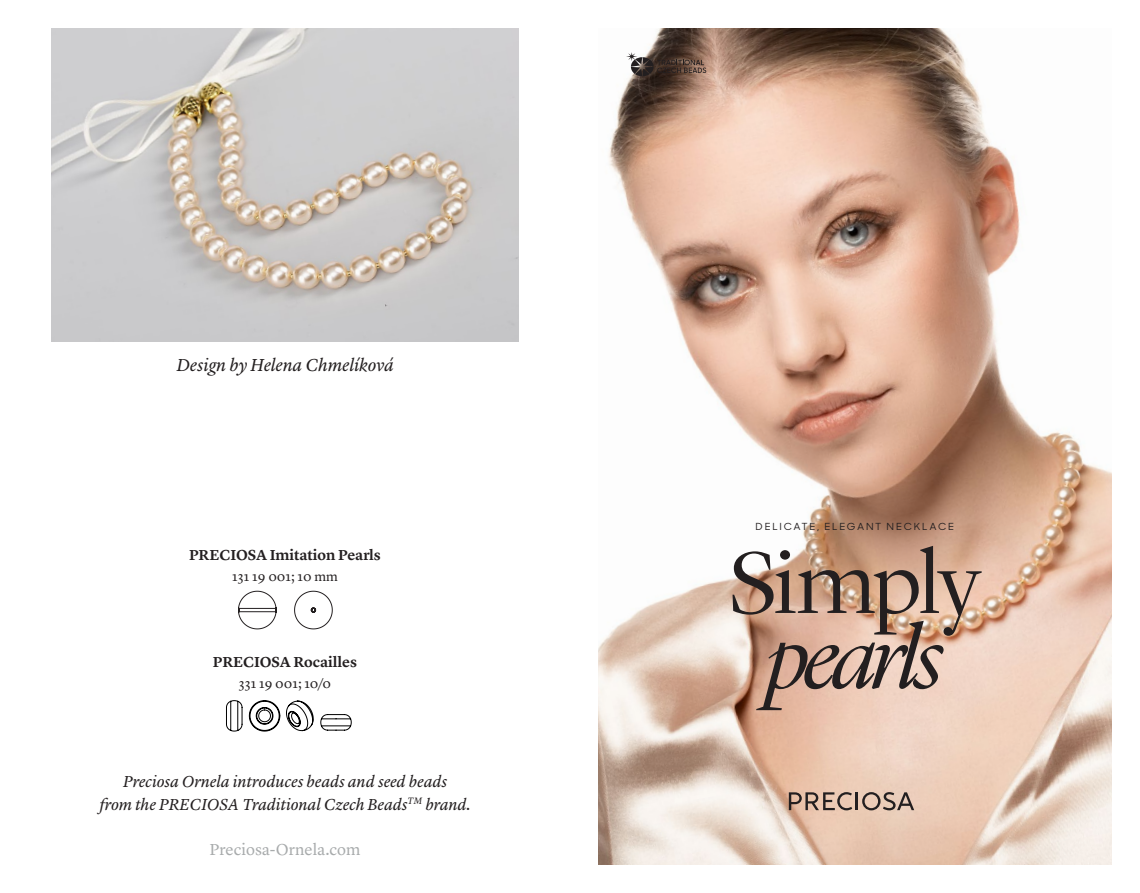
<style>
.page{position:relative;width:1140px;height:893px;background:#fff}
.page>*{position:absolute;margin:0;border:0;box-sizing:border-box;transform-origin:0 0}
.t1{font:300 90px "Lyon Display";letter-spacing:-.025em;color:#231f20;scale:1.05 1}
.t2{font:italic 300 90px "Lyon Display";letter-spacing:-.055em;color:#231f20;scale:1.05 1}
.t3{font:italic 18px "Lyon Text";letter-spacing:-.005em;color:#231f20}
.t4{font:italic 16.5px/22.5px "Lyon Text";letter-spacing:-.005em;color:#231f20;text-align:center}
.t5{font:16.5px "Lyon Text";color:#a8abac}
.t6{font:600 15px "Lyon Text";color:#231f20}
.t7{font:13.5px "Lyon Text";color:#231f20}
.t8{font:500 9.75px "Sharp Sans Display No 1";letter-spacing:.17em;color:#231f20;scale:1.05 1}
</style>
<div class="page">
<img style="left:598px;top:28px;width:513px;height:836px">
<svg style="left:626px;top:52px;width:80px;height:24px;background:#65554d"></svg>
<hr style="left:855px;top:792px;width:3px;height:18px;background:#231f20">
<svg style="left:862px;top:792px;width:52px;height:18px"></svg>
<svg style="left:789px;top:792px;width:63px;height:18px"></svg>
<img style="left:51px;top:29px;width:468px;height:313px">
<svg style="left:249px;top:700px;width:31px;height:31px"></svg>
<svg style="left:226px;top:700px;width:16px;height:31px"></svg>
<svg style="left:321px;top:714px;width:30px;height:16px"></svg>
<svg style="left:286px;top:701px;width:27px;height:30px"></svg>
<svg style="left:238px;top:591px;width:38px;height:38px"></svg>
<svg style="left:294px;top:591px;width:38px;height:38px"></svg>
<p class="t3" style="left:177px;top:351px;width:219px">Design by Helena Chmelíková</p>
<p class="t6" style="left:189px;top:543px;width:193px">PRECIOSA Imitation Pearls</p>
<p class="t7" style="left:232px;top:566px;width:107px">131 19 001; 10 mm</p>
<p class="t6" style="left:213px;top:650px;width:146px">PRECIOSA Rocailles</p>
<p class="t7" style="left:239px;top:673px;width:94px">331 19 001; 10/0</p>
<p class="t4" style="left:99px;top:769px;width:373px">Preciosa Ornela introduces beads and seed beads<br>from the PRECIOSA Traditional Czech Beads<sup>TM</sup> brand.</p>
<p class="t5" style="left:209px;top:836px;width:152px">Preciosa-Ornela.com</p>
<p class="t8" style="left:755px;top:520px;width:190px">DELICATE, ELEGANT NECKLACE</p>
<h1 class="t1" style="left:728px;top:518px;width:241px">Simply</h1>
<h1 class="t2" style="left:767px;top:593px;width:169px">pearls</h1>
</div>
